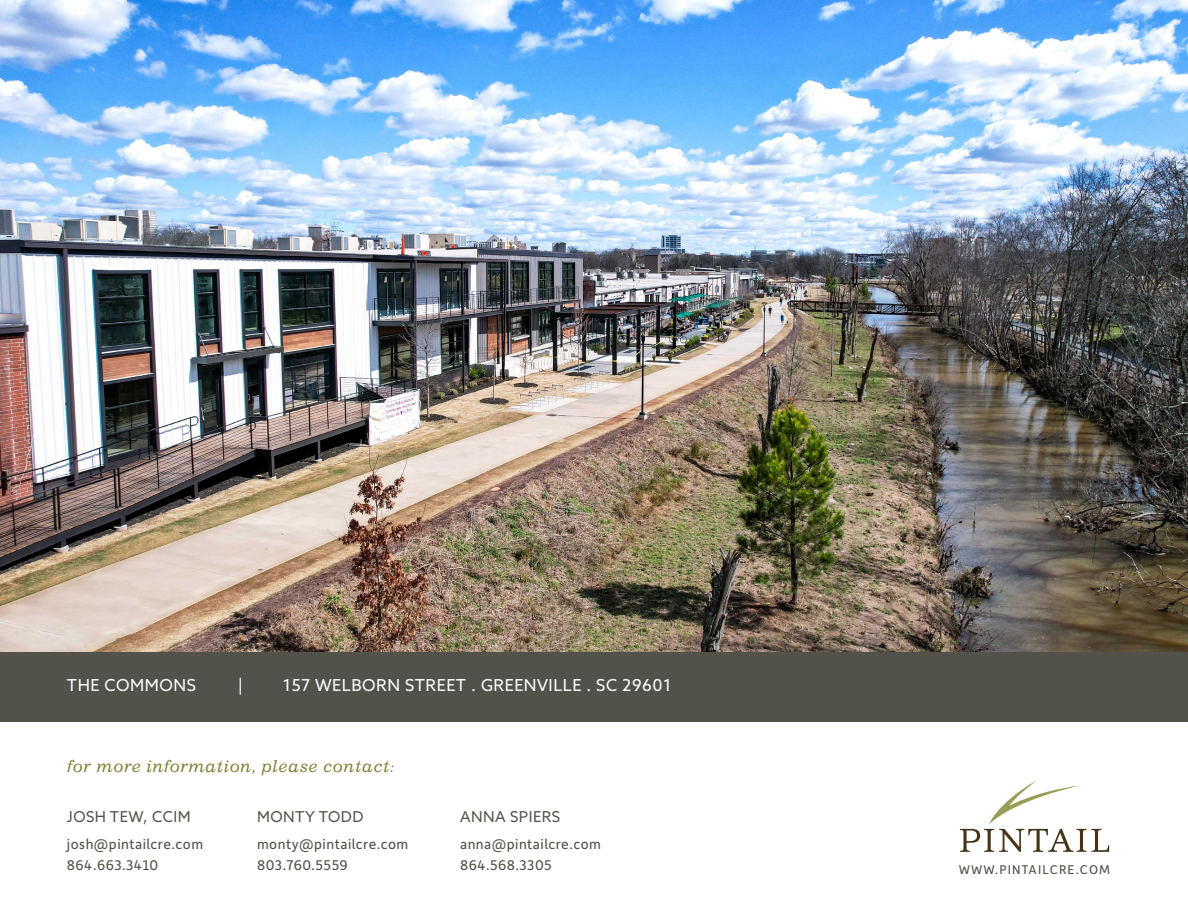
<style>
.page{position:relative;width:1188px;height:918px;background:#fff}
.page>*{position:absolute;margin:0;border:0;box-sizing:border-box;transform-origin:0 0}
.t1{font:16.5px "Azo Sans";letter-spacing:.03em;color:#fff}
.t2{font:italic 16.5px "Impressum Std";letter-spacing:.03em;color:#837f36}
.t3{font:15px/21px "Depot New";letter-spacing:.03em;color:#53524a}
.t4{font:15px "Azo Sans";letter-spacing:.03em;color:#53524a}
.t5{font:13.5px "Depot New";letter-spacing:.08em;color:#53524a}
</style>
<div class="page">
<img style="left:0;top:0;width:1188px;height:652px">
<div style="left:0;top:652px;width:1188px;height:70px;background:#53524a"></div>
<svg style="left:960px;top:781px;width:149px;height:71px"></svg>
<p class="t1" style="left:67px;top:675px;width:131px">THE COMMONS</p>
<p class="t1" style="left:238px;top:675px;width:7px">|</p>
<p class="t1" style="left:283px;top:675px;width:390px">157 WELBORN STREET . GREENVILLE . SC 29601</p>
<p class="t2" style="left:67px;top:756px;width:329px">for more information, please contact:</p>
<p class="t4" style="left:67px;top:806px;width:125px">JOSH TEW, CCIM</p>
<p class="t3" style="left:67px;top:833px;width:138px">josh@pintailcre.com<br>864.663.3410</p>
<p class="t4" style="left:257px;top:806px;width:108px">MONTY TODD</p>
<p class="t3" style="left:257px;top:833px;width:153px">monty@pintailcre.com<br>803.760.5559</p>
<p class="t4" style="left:460px;top:806px;width:102px">ANNA SPIERS</p>
<p class="t3" style="left:460px;top:833px;width:142px">anna@pintailcre.com<br>864.568.3305</p>
<p class="t5" style="left:959px;top:861px;width:153px">WWW.PINTAILCRE.COM</p>
</div>
